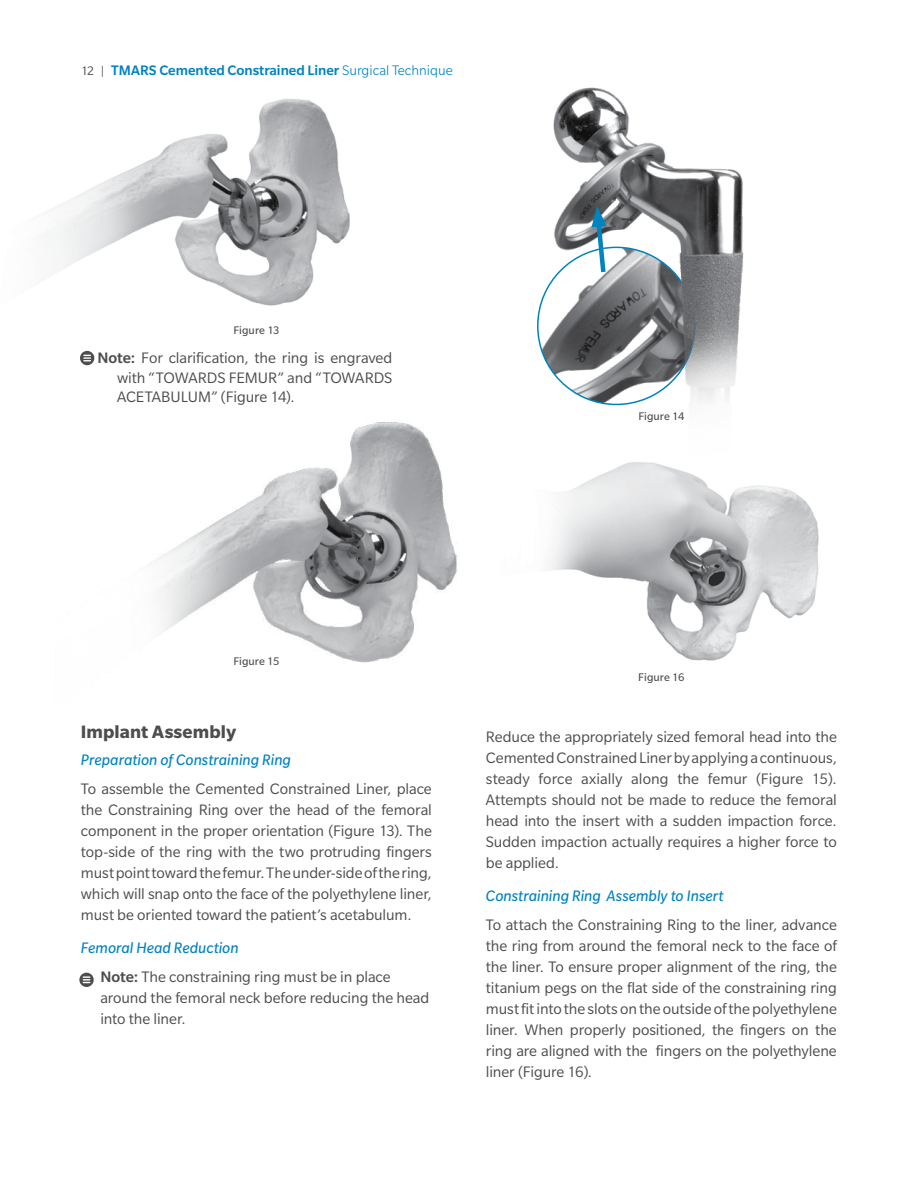
<style>
.page{position:relative;width:918px;height:1188px;background:#fff}
.page>*{position:absolute;margin:0;border:0;box-sizing:border-box;transform-origin:0 0}
.t1{font:700 19.5px "Slate Pro";letter-spacing:.005em;color:#4d4d4f}
.t2{font:16.5px/21px "Slate Pro";letter-spacing:-.005em;color:#4d4d4f;text-align:justify}
.t3{font:italic 16.5px "Slate Pro";color:#0083bf}
.t4{font:500 15px "Slate Pro";color:#0083bf}
.t5{font:12px "Slate Pro";letter-spacing:.005em;color:#4d4d4f}
.s1{font-weight:400;font-size:13.5px;color:#4d4d4f}
.s2{font-weight:300}
.s3{font-weight:500}
.s4{font-style:italic;color:#0083bf}
</style>
<div class="page">
<img style="left:54px;top:99px;width:296px;height:267px">
<img style="left:155px;top:422px;width:303px;height:241px">
<svg style="left:79px;top:973px;width:15px;height:14px"></svg>
<svg style="left:83px;top:976px;width:7px;height:7px"></svg>
<img style="left:537px;top:87px;width:207px;height:319px">
<svg style="left:591px;top:206px;width:17px;height:71px"></svg>
<img style="left:549px;top:462px;width:270px;height:199px">
<svg style="left:80px;top:351px;width:14px;height:14px"></svg>
<svg style="left:84px;top:355px;width:6px;height:6px"></svg>
<p class="t4" style="left:81px;top:62px;width:373px"><span class="s1">12 |</span> TMARS Cemented Constrained Liner <span class="s2">Surgical Technique</span></p>
<p class="t5" style="left:233px;top:324px;width:47px">Figure 13</p>
<p class="t2" style="left:117px;top:348px;width:277px;line-height:19.8px;text-indent:-20px"><span class="s3">Note:</span> For clarification, the ring is engraved with “TOWARDS FEMUR” and “TOWARDS ACETABULUM” (Figure 14).</p>
<p class="t5" style="left:638px;top:410px;width:48px">Figure 14</p>
<p class="t5" style="left:233px;top:655px;width:48px">Figure 15</p>
<p class="t1" style="left:81px;top:721px;width:157px">Implant Assembly</p>
<p class="t3" style="left:81px;top:751px;width:212px">Preparation of Constraining Ring</p>
<p class="t2" style="left:81px;top:778px;width:353px">To assemble the Cemented Constrained Liner, place the Constraining Ring over the head of the femoral component in the proper orientation (Figure 13). The top-side of the ring with the two protruding fingers must point toward the femur. The under-side of the ring, which will snap onto the face of the polyethylene liner, must be oriented toward the patient’s acetabulum.</p>
<p class="t2" style="left:100px;top:933px;width:292px;line-height:29.1px;text-indent:-20px"><span class="s4">Femoral Head Reduction<br></span><span class="s3">Note:</span> The constraining ring must be in place</p>
<p class="t2" style="left:100px;top:987px;width:330px">around the femoral neck before reducing the head into the liner.</p>
<p class="t5" style="left:638px;top:671px;width:48px">Figure 16</p>
<p class="t2" style="left:486px;top:726px;width:353px">Reduce the appropriately sized femoral head into the Cemented Constrained Liner by applying a continuous, steady force axially along the femur (Figure 15).<br>Attempts should not be made to reduce the femoral head into the insert with a sudden impaction force.<br>Sudden impaction actually requires a higher force to be applied.</p>
<p class="t3" style="left:486px;top:887px;width:239px">Constraining Ring Assembly to Insert</p>
<p class="t2" style="left:486px;top:914px;width:353px">To attach the Constraining Ring to the liner, advance the ring from around the femoral neck to the face of the liner. To ensure proper alignment of the ring, the titanium pegs on the flat side of the constraining ring must fit into the slots on the outside of the polyethylene liner. When properly positioned, the fingers on the ring are aligned with the fingers on the polyethylene liner (Figure 16).</p>
</div>
